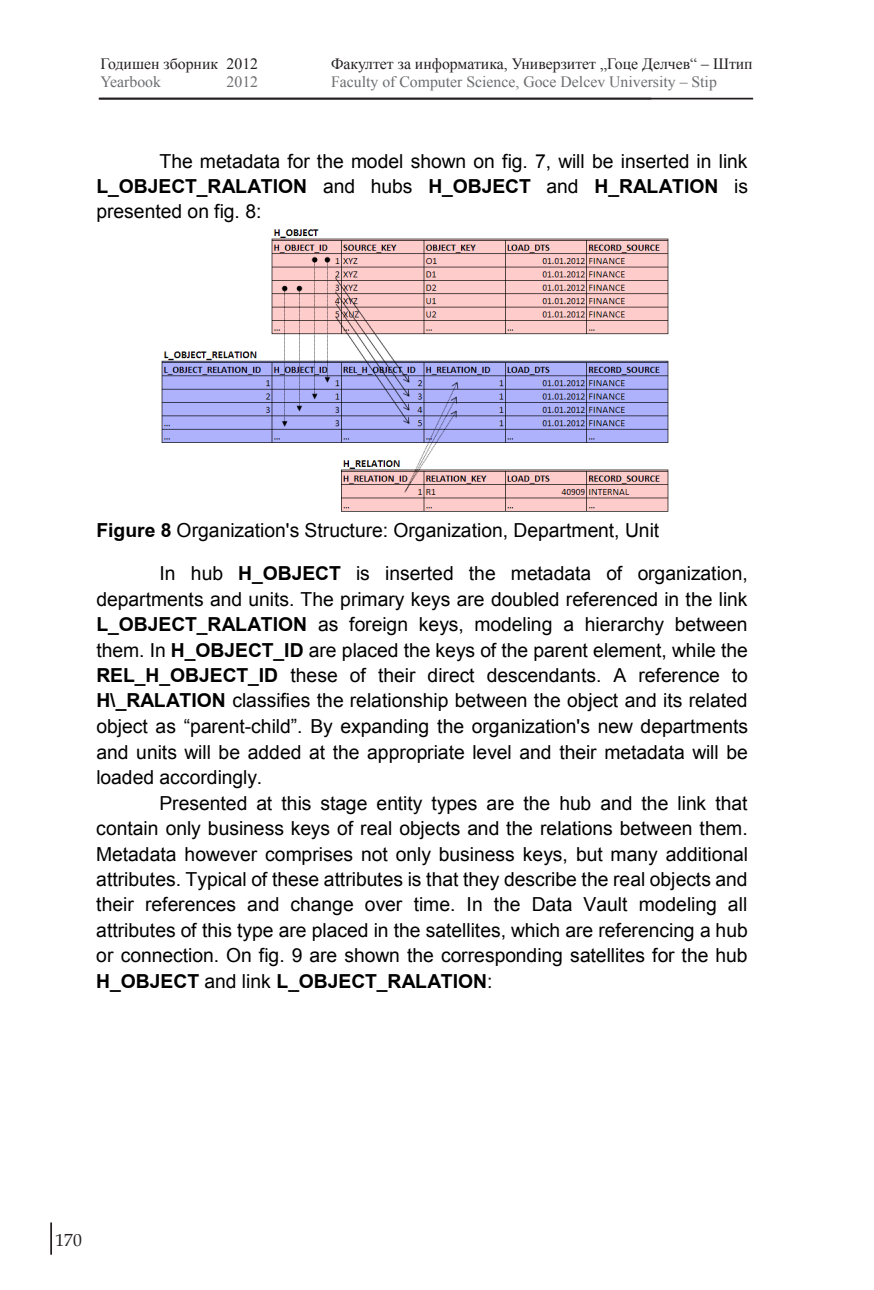
<style>
.page{position:relative;width:874px;height:1290px;background:#fff}
.page>*{position:absolute;margin:0;border:0;box-sizing:border-box;transform-origin:0 0}
.t1{font:19.25px/25.4px "Arial";color:#000;text-align:justify}
.t2{font:19.25px "Arial";color:#000}
.t3{font:700 19.25px "Arial";color:#000}
.t4{font:17.5px "Book Antiqua";color:#231f20}
.t5{font:15.75px "Times New Roman";color:#231f20}
.t6{font:15.75px "Times New Roman";color:#6c6d70}
.s1{font-weight:700}
.s2{font-style:inherit}
.s3{font-weight:400}
</style>
<div class="page">
<hr style="left:50px;top:1222px;width:2px;height:32px;background:#231f20">
<hr style="left:99px;top:98px;width:653px;height:1px;background:#231f20">
<img style="left:161px;top:229px;width:508px;height:283px">
<p class="t5" style="left:100px;top:53px;width:159px">Годишен зборник 2012</p>
<p class="t6" style="left:100px;top:71px;width:62px">Yearbook</p>
<p class="t6" style="left:226px;top:71px;width:33px">2012</p>
<p class="t5" style="left:331px;top:53px;width:423px">Факултет за информатика, Универзитет „Гоце Делчев“ – Штип</p>
<p class="t6" style="left:331px;top:71px;width:387px">Faculty of Computer Science, Goce Delcev University – Stip</p>
<p class="t1" style="left:96px;top:148px;width:653px;text-indent:63px">The metadata for the model shown on fig. 7, will be inserted in link <span class="s1">L_OBJECT_RALATION</span> and hubs <span class="s1">H_OBJECT</span> and <span class="s1">H_RALATION</span> is presented on fig. 8:</p>
<p class="t1" style="left:96px;top:518px;width:564px"><span class="s1">Figure 8</span> Organization's Structure: Organization, Department, Unit</p>
<p class="t1" style="left:159px;top:561px;width:589px">In hub <span class="s1">H_OBJECT</span> is inserted the metadata of organization,</p>
<p class="t1" style="left:96px;top:586px;width:652px">departments and units. The primary keys are doubled referenced in the link</p>
<p class="t1" style="left:96px;top:612px;width:652px"><span class="s1">L_OBJECT_RALATION</span> as foreign keys, modeling a hierarchy between</p>
<p class="t1" style="left:96px;top:637px;width:652px">them. In <span class="s1">H_OBJECT_ID</span> are placed the keys of the parent element, while the</p>
<p class="t1" style="left:96px;top:663px;width:652px"><span class="s1">REL_H_OBJECT_ID</span> these of their direct descendants. A reference to</p>
<p class="t1" style="left:96px;top:688px;width:652px"><span class="s1">H\_RALATION</span> classifies the relationship between the object and its related</p>
<p class="t2" style="left:96px;top:714px;width:653px">object as “parent<span class="s2">-</span>child”. By expanding the organization's new departments</p>
<p class="t1" style="left:96px;top:739px;width:652px">and units will be added at the appropriate level and their metadata will be</p>
<p class="t1" style="left:96px;top:765px;width:167px">loaded accordingly.</p>
<p class="t1" style="left:159px;top:790px;width:589px">Presented at this stage entity types are the hub and the link that</p>
<p class="t1" style="left:96px;top:816px;width:652px">contain only business keys of real objects and the relations between them.</p>
<p class="t1" style="left:96px;top:841px;width:653px">Metadata however comprises not only business keys, but many additional</p>
<p class="t1" style="left:96px;top:867px;width:652px">attributes. Typical of these attributes is that they describe the real objects and</p>
<p class="t1" style="left:96px;top:892px;width:652px">their references and change over time. In the Data Vault modeling all</p>
<p class="t1" style="left:96px;top:917px;width:652px">attributes of this type are placed in the satellites, which are referencing a hub</p>
<p class="t1" style="left:96px;top:943px;width:652px">or connection. On fig. 9 are shown the corresponding satellites for the hub</p>
<p class="t3" style="left:96px;top:967px;width:397px">H_OBJECT <span class="s3">and link</span> L_OBJECT_RALATION<span class="s3">:</span></p>
<p class="t4" style="left:55px;top:1228px;width:28px">170</p>
</div>
